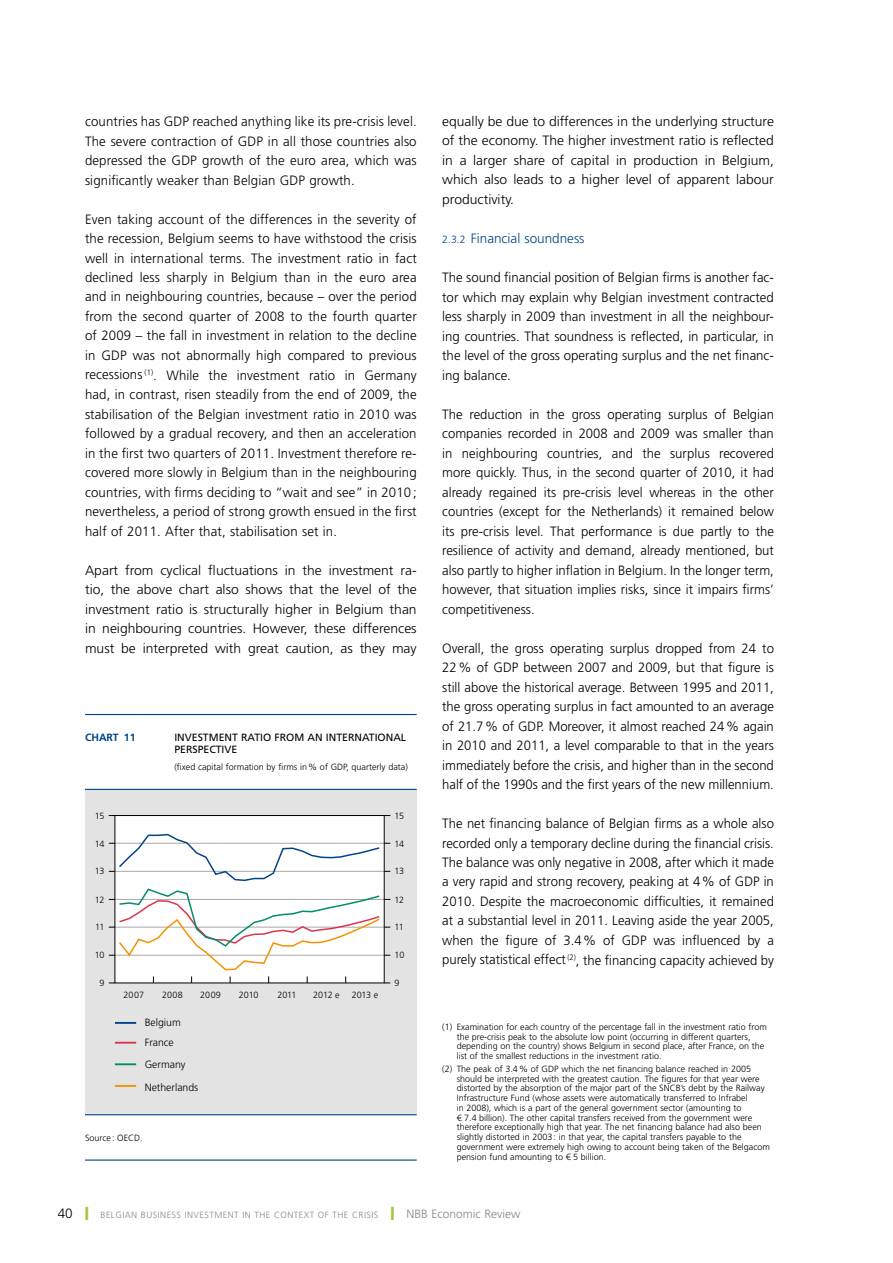
<style>
.page{position:relative;width:893px;height:1263px;background:#fff}
.page>*{position:absolute;margin:0;border:0;box-sizing:border-box;transform-origin:0 0}
.t1{font:300 13.5px/19.5px "Frutiger LT";color:#000;text-align:justify}
.t2{font:300 13.5px "Frutiger LT";color:#048}
.t3{font:300 12px "Frutiger LT";color:#878787}
.t4{font:10.5px/12px "Frutiger LT";color:#000}
.t5{font:300 10.5px/19.5px "Frutiger LT";color:#000}
.t6{font:700 10.5px "Frutiger LT";color:#048}
.t7{font:300 9px/9.8px "Frutiger LT";color:#000}
.t8{font:300 9px "Frutiger LT";letter-spacing:.05em;color:#878787}
.s1{font-size:10.5px}
.s2{font-size:13.5px;color:#000}
.s3{color:#a2c740}
</style>
<div class="page">
<div style="left:85px;top:789px;width:332px;height:326px;background:#e3e3e3"></div>
<hr style="left:85px;top:714px;width:332px;height:1px;background:#048">
<hr style="left:85px;top:789px;width:332px;height:1px;background:#048">
<hr style="left:85px;top:1114px;width:332px;height:1px;background:#048">
<hr style="left:85px;top:1159px;width:332px;height:1px;background:#048">
<div style="left:115px;top:815px;width:269px;height:168px;background:#fff"></div>
<svg style="left:109px;top:833px;width:281px;height:150px"></svg>
<hr style="left:115px;top:1085px;width:21px;height:2px;background:#f39200">
<hr style="left:115px;top:1063px;width:21px;height:2px;background:#008d68">
<hr style="left:115px;top:1042px;width:21px;height:2px;background:#d8364d">
<hr style="left:115px;top:1022px;width:21px;height:2px;background:#048">
<div style="left:115px;top:815px;width:270px;height:168px;border:1px solid #000"></div>
<p class="t1" style="left:85px;top:112px;width:333px;text-indent:107px">reached anything like its pre-crisis level.<br>The severe contraction of GDP</p>
<p class="t1" style="left:85px;top:112px;width:88px">countries has GDP</p>
<p class="t1" style="left:268px;top:131px;width:150px">in all those countries also</p>
<p class="t1" style="left:85px;top:151px;width:333px;text-indent:117px">growth of the euro area, which was significantly weaker than Belgian GDP</p>
<p class="t1" style="left:85px;top:151px;width:96px">depressed the GDP</p>
<p class="t1" style="left:309px;top:170px;width:47px">growth.</p>
<p class="t1" style="left:85px;top:209px;width:333px">Even taking account of the differences in the severity of the recession, Belgium seems to have withstood the crisis well in international terms. The investment ratio in fact declined less sharply in Belgium than in the euro area and in neighbouring countries, because – over the period from the second quarter of 2008 to the fourth quarter of 2009 – the fall in investment in relation to the decline in GDP</p>
<p class="t1" style="left:85px;top:346px;width:333px;text-indent:48px">was not abnormally high compared to previous recessions <sup>(1)</sup>. While the investment ratio in Germany had, in contrast, risen steadily from the end of 2009, the stabilisation of the Belgian investment ratio in 2010 was followed by a gradual recovery, and then an acceleration in the first two quarters of 2011. Investment therefore re&shy;covered more slowly in Belgium than in the neighbouring countries, with firms deciding to “wait and see” in 2010 ; nevertheless, a period of strong growth ensued in the first half of 2011. After that, stabilisation set in.</p>
<p class="t1" style="left:85px;top:560px;width:333px">Apart from cyclical fluctuations in the investment ra&shy;tio, the above chart also shows that the level of the investment ratio is structurally higher in Belgium than in neighbouring countries. However, these differences must be interpreted with great caution, as they may</p>
<p class="t6" style="left:85px;top:731px;width:52px">Chart 11</p>
<p class="t4" style="left:174px;top:732px;width:233px">I NVESTMENT RATIO FROM AN INTERNATIONAL<br>PERSPECTIVE</p>
<p class="t7" style="left:174px;top:762px;width:235px">(fixed capital formation by firms in% of GDP, quarterly data)</p>
<p class="t7" style="left:95px;top:811px;width:11px">15</p>
<p class="t7" style="left:395px;top:811px;width:11px">15</p>
<p class="t7" style="left:95px;top:839px;width:11px">14</p>
<p class="t7" style="left:395px;top:839px;width:11px">14</p>
<p class="t7" style="left:95px;top:866px;width:11px">13</p>
<p class="t7" style="left:395px;top:866px;width:11px">13</p>
<p class="t7" style="left:95px;top:895px;width:11px">12</p>
<p class="t7" style="left:395px;top:895px;width:11px">12</p>
<p class="t7" style="left:95px;top:922px;width:11px">11</p>
<p class="t7" style="left:395px;top:922px;width:11px">11</p>
<p class="t7" style="left:95px;top:950px;width:11px">10</p>
<p class="t7" style="left:395px;top:950px;width:11px">10</p>
<p class="t7" style="left:100px;top:978px;width:7px">9</p>
<p class="t7" style="left:395px;top:978px;width:7px">9</p>
<p class="t7" style="left:124px;top:990px;width:22px">2007</p>
<p class="t7" style="left:162px;top:990px;width:22px">2008</p>
<p class="t7" style="left:200px;top:990px;width:22px">2009</p>
<p class="t7" style="left:239px;top:990px;width:21px">2010</p>
<p class="t7" style="left:277px;top:990px;width:21px">2011</p>
<p class="t7" style="left:313px;top:990px;width:28px">2012 e</p>
<p class="t7" style="left:352px;top:990px;width:28px">2013 e</p>
<p class="t5" style="left:145px;top:1013px;width:38px">Belgium<br>France</p>
<p class="t5" style="left:145px;top:1053px;width:55px;line-height:22.5px">Germany<br>Netherlands</p>
<p class="t7" style="left:85px;top:1133px;width:59px">Source: OECD.</p>
<p class="t1" style="left:442px;top:112px;width:333px">equally be due to differences in the underlying structure of the economy. The higher investment ratio is reflected in a larger share of capital in production in Belgium, which also leads to a higher level of apparent labour productivity.</p>
<p class="t2" style="left:442px;top:231px;width:144px"><span class="s1">2.3.2</span> Financial soundness</p>
<p class="t1" style="left:442px;top:268px;width:333px">The sound financial position of Belgian firms is another fac&shy;tor which may explain why Belgian investment contracted less sharply in 2009 than investment in all the neighbour&shy;ing countries. That soundness is reflected, in particular, in the level of the gross operating surplus and the net financ&shy;ing balance.</p>
<p class="t1" style="left:442px;top:404px;width:333px">The reduction in the gross operating surplus of Belgian companies recorded in 2008 and 2009 was smaller than in neighbouring countries, and the surplus recovered more quickly. Thus, in the second quarter of 2010, it had already regained its pre-crisis level whereas in the other countries (except for the Netherlands) it remained below its pre-crisis level. That performance is due partly to the resilience of activity and demand, already mentioned, but also partly to higher inflation in Belgium. In the longer term, however, that situation implies risks, since it impairs firms’ competitiveness.</p>
<p class="t1" style="left:442px;top:638px;width:333px">Overall, the gross operating surplus dropped from 24 to<br>22% of GDP</p>
<p class="t1" style="left:442px;top:658px;width:333px;text-indent:81px">between 2007 and 2009, but that figure is still above the historical average. Between 1995 and 2011, the gross operating surplus in fact amounted to an average of 21.7% of GDP. Moreover, it almost reached 24% again in 2010 and 2011, a level comparable to that in the years immediately before the crisis, and higher than in the second half of the 1990s and the first years of the new millennium.</p>
<p class="t1" style="left:442px;top:814px;width:333px">The net financing balance of Belgian firms as a whole also recorded only a temporary decline during the financial crisis.<br>The balance was only negative in 2008, after which it made a very rapid and strong recovery, peaking at 4% of GDP</p>
<p class="t1" style="left:442px;top:872px;width:333px;text-indent:321px">in 2010. Despite the macroeconomic difficulties, it remained at a substantial level in 2011. Leaving aside the year 2005, when the figure of 3.4% of GDP</p>
<p class="t1" style="left:442px;top:931px;width:333px;text-align:right">was influenced by a<br>purely statistical effect <sup>(2)</sup>, the financing capacity achieved by</p>
<p class="t7" style="left:457px;top:1022px;width:312px;text-indent:-14px">(1) Examination for each country of the percentage fall in the investment ratio from the pre-crisis peak to the absolute low point (occurring in different quarters, depending on the country) shows Belgium in second place, after France, on the list of the smallest reductions in the investment ratio.</p>
<p class="t7" style="left:442px;top:1064px;width:106px">(2) The peak of 3.4% of GDP</p>
<p class="t7" style="left:457px;top:1064px;width:315px;text-indent:105px">which the net financing balance reached in 2005 should be interpreted with the greatest caution. The figures for that year were distorted by the absorption of the major part of the SNCB’s debt by the Railway Infrastructure Fund (whose assets were automatically transferred to Infrabel<br>in 2008), which is a part of the general government sector (amounting to<br>€ 7.4 billion). The other capital transfers received from the government were therefore exceptionally high that year. The net financing balance had also been slightly distorted in 2003: in that year, the capital transfers payable to the government were extremely high owing to account being taken of the Belgacom pension fund amounting to € 5 billion.</p>
<p class="t8" style="left:58px;top:1210px;width:71px"><span class="s2">40</span> <span class="s3">❙</span> Belgian</p>
<p class="t8" style="left:141px;top:1210px;width:18px">business</p>
<p class="t8" style="left:185px;top:1210px;width:6px">inves</p>
<p class="t8" style="left:209px;top:1210px;width:148px">tment in the context of the crisis</p>
<p class="t3" style="left:391px;top:1207px;width:131px"><span class="s3">❙</span> NBB Economic Review</p>
</div>
